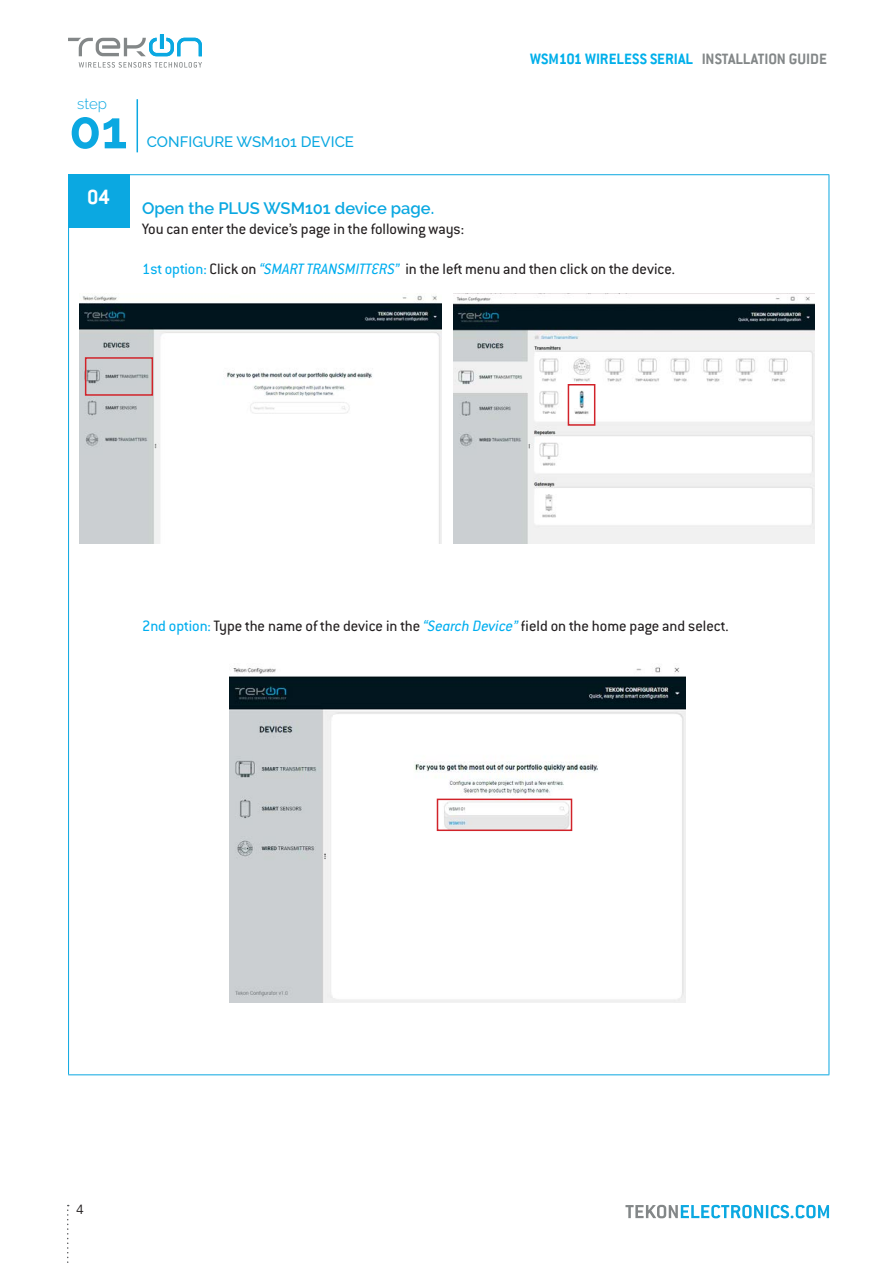
<style>
.page{position:relative;width:893px;height:1263px;background:#fff}
.page>*{position:absolute;margin:0;border:0;box-sizing:border-box;transform-origin:0 0}
.t1{font:700 52.5px "Raleway";color:#0ba8e1}
.t2{font:700 22.5px "Conduit ITC";color:#fff}
.textos{font:16.5px "Conduit ITC Pro";color:#231f20}
.t3{font:700 16.5px "Conduit ITC";color:#00afea}
.textos-2{font:600 16.5px "Raleway";color:#0ba8e1}
.t4{font:500 15px "Raleway";color:#0ba8e1}
.t5{font:300 15px "Raleway";color:#0ba8e1}
.t6{font:300 15px "Conduit ITC";color:#231f20}
.s1{color:#838788}
.s2{color:#00aeef}
.s3{font-style:italic;color:#00aeef}
</style>
<div class="page">
<svg style="left:625px;top:1205px;width:204px;height:13px"></svg>
<svg style="left:67px;top:1205px;width:2px;height:58px"></svg>
<svg style="left:68px;top:34px;width:134px;height:22px"></svg>
<svg style="left:79px;top:62px;width:123px;height:6px"></svg>
<hr style="left:137px;top:99px;width:1px;height:53px;background:#0ba8e1">
<hr style="left:68px;top:174px;width:761px;height:1px;background:#0ba8e1">
<hr style="left:68px;top:175px;width:1px;height:899px;background:#0ba8e1">
<hr style="left:829px;top:175px;width:1px;height:899px;background:#0ba8e1">
<hr style="left:68px;top:1074px;width:761px;height:1px;background:#0ba8e1">
<div style="left:68px;top:174px;width:62px;height:53px;background:#0ba8e1"></div>
<img style="left:80px;top:293px;width:361px;height:251px">
<img style="left:453px;top:293px;width:361px;height:251px">
<div style="left:85px;top:357px;width:68px;height:39px;border:2px solid #d1232a"></div>
<div style="left:568px;top:384px;width:27px;height:42px;border:2px solid #d1232a"></div>
<img style="left:230px;top:666px;width:456px;height:337px">
<div style="left:437px;top:799px;width:135px;height:32px;border:2px solid #d1232a"></div>
<p class="t5" style="left:77px;top:95px;width:31px">step</p>
<h1 class="t1" style="left:69px;top:100px;width:60px">01</h1>
<p class="t4" style="left:147px;top:133px;width:209px">CONFIGURE WSM101 DEVICE</p>
<p class="t3" style="left:530px;top:49px;width:298px">WSM101 WIRELESS SERIAL <span class="s1">INSTALLATION GUIDE</span></p>
<p class="t2" style="left:87px;top:184px;width:24px">04</p>
<p class="textos-2" style="left:142px;top:199px;width:294px">Open the PLUS WSM101 device page.</p>
<p class="textos" style="left:142px;top:220px;width:323px">You can enter the device’s page in the following ways:</p>
<p class="textos" style="left:142px;top:259px;width:534px"><span class="s2">1st option:</span> Click on <span class="s3">“SMART TRANSMITTERS”</span> in the left menu and then click on the device.</p>
<p class="textos" style="left:142px;top:617px;width:588px"><span class="s2">2nd option:</span> Type the name of the device in the <span class="s3">“Search Device”</span> field on the home page and select.</p>
<p class="t6" style="left:76px;top:1201px;width:9px">4</p>
</div>
